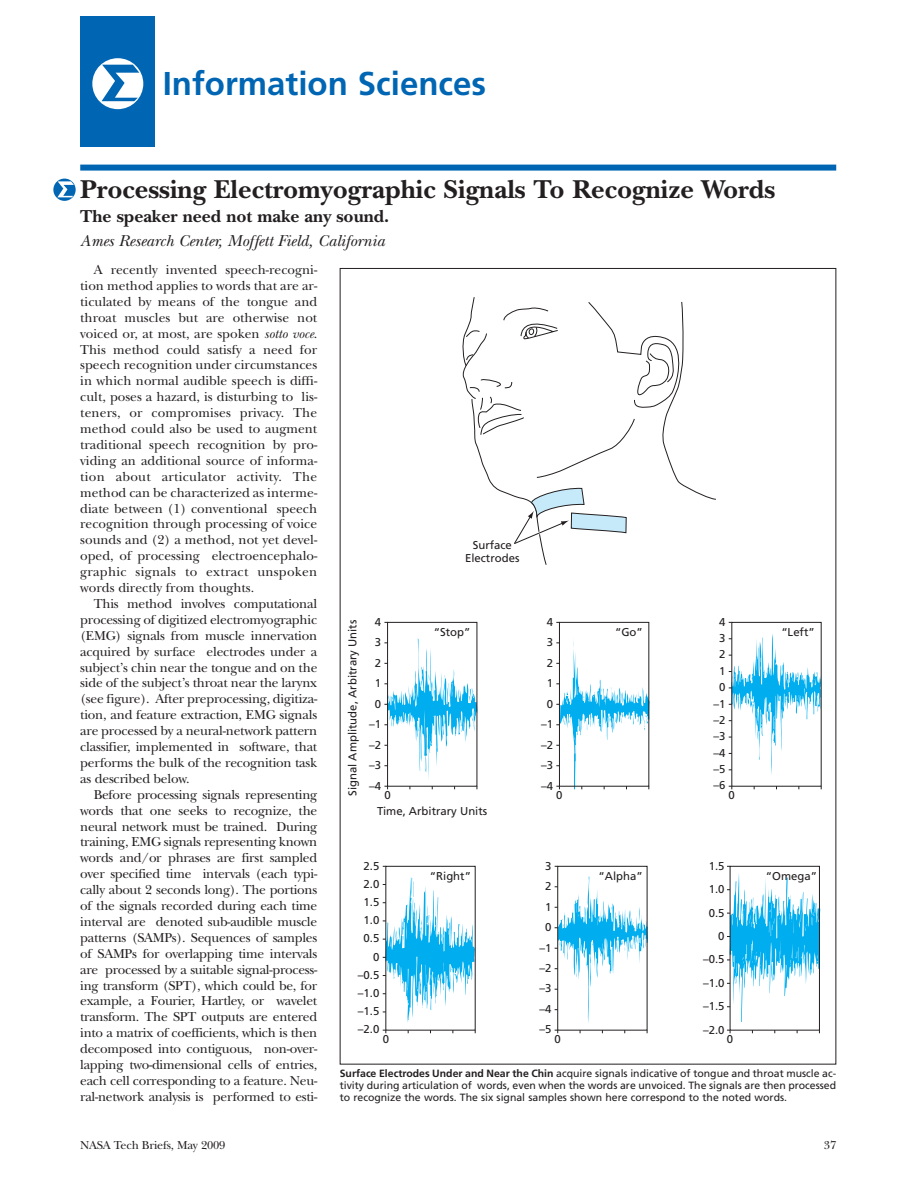
<style>
.page{position:relative;width:918px;height:1188px;background:#fff}
.page>*{position:absolute;margin:0;border:0;box-sizing:border-box;transform-origin:0 0}
.t1{font:700 33px "Frutiger";color:#0066b3}
.t2{font:700 27px "New Baskerville";color:#231f20}
.t3{font:700 18px "New Baskerville";color:#231f20}
.t4{font:italic 16.5px "New Baskerville";color:#231f20}
.t5{font:13.5px/15.9px "New Baskerville";letter-spacing:-.015em;color:#231f20;text-align:justify}
.t6{font:12px "New Baskerville";letter-spacing:-.015em;color:#231f20}
.t7{font:11.4px/20.5px "Frutiger";color:#231f20;text-align:justify}
.t8{font:10.5px/12px "Frutiger";color:#231f20;text-align:justify}
.s1{font-style:italic}
.s2{font-weight:700}
</style>
<div class="page">
<div style="left:80px;top:16px;width:75px;height:131px;background:#0066b3"></div>
<svg style="left:92px;top:58px;width:51px;height:51px"></svg>
<svg style="left:102px;top:65px;width:37px;height:36px"></svg>
<div style="left:80px;top:165px;width:756px;height:6px;background:#0066b3"></div>
<svg style="left:53px;top:179px;width:23px;height:22px"></svg>
<svg style="left:57px;top:181px;width:17px;height:16px"></svg>
<svg style="left:462px;top:297px;width:254px;height:268px"></svg>
<div style="left:387px;top:622px;width:90px;height:165px;border:1px solid #231f20"></div>
<svg style="left:384px;top:638px;width:94px;height:142px"></svg>
<svg style="left:556px;top:637px;width:94px;height:153px"></svg>
<div style="left:731px;top:622px;width:91px;height:165px;border:1px solid #231f20"></div>
<svg style="left:729px;top:634px;width:93px;height:142px"></svg>
<div style="left:557px;top:866px;width:91px;height:165px;border:1px solid #231f20"></div>
<svg style="left:555px;top:877px;width:93px;height:147px"></svg>
<div style="left:730px;top:866px;width:90px;height:165px;border:1px solid #231f20"></div>
<svg style="left:727px;top:873px;width:93px;height:149px"></svg>
<div style="left:385px;top:866px;width:91px;height:165px;border:1px solid #231f20"></div>
<svg style="left:383px;top:877px;width:93px;height:145px"></svg>
<h1 class="t1" style="left:163px;top:70px;width:325px">Information Sciences</h1>
<h2 class="t2" style="left:80px;top:179px;width:696px">Processing Electromyographic Signals To Recognize Words</h2>
<h3 class="t3" style="left:80px;top:209px;width:311px">The speaker need not make any sound.</h3>
<p class="t4" style="left:80px;top:235px;width:306px">Ames Research Center, Moffett Field, California</p>
<p class="t5" style="left:80px;top:263px;width:239px;text-indent:14px">A recently invented speech-recogni&shy;tion method applies to words that are ar&shy;ticulated by means of the tongue and throat muscles but are otherwise not voiced or, at most, are spoken <span class="s1">sotto voce</span>.<br>This method could satisfy a need for speech recognition under circumstances in which normal audible speech is diffi&shy;cult, poses a hazard, is disturbing to lis&shy;teners, or compromises privacy. The method could also be used to augment traditional speech recognition by pro&shy;viding an additional source of informa&shy;tion about articulator activity. The method can be characterized as interme&shy;diate between (1) conventional speech recognition through processing of voice sounds and (2) a method, not yet devel&shy;oped, of processing electroencephalo&shy;graphic signals to extract unspoken words directly from thoughts.</p>
<p class="t5" style="left:80px;top:597px;width:239px;text-indent:14px">This method involves computational processing of digitized electromyographic (EMG) signals from muscle innervation acquired by surface electrodes under a subject’s chin near the tongue and on the side of the subject’s throat near the larynx (see figure). After preprocessing, digitiza&shy;tion, and feature extraction, EMG signals are processed by a neural-network pattern classifier, implemented in software, that performs the bulk of the recognition task as described below.</p>
<p class="t5" style="left:80px;top:788px;width:239px;text-indent:14px">Before processing signals representing words that one seeks to recognize, the neural network must be trained. During training, EMG signals representing known words and/or phrases are first sampled over specified time intervals (each typi&shy;cally about 2 seconds long). The portions of the signals recorded during each time interval are denoted sub-audible muscle patterns (SAMPs). Sequences of samples of SAMPs for overlapping time intervals are processed by a suitable signal-process&shy;ing transform (SPT), which could be, for example, a Fourier, Hartley, or wavelet transform. The SPT outputs are entered into a matrix of coefficients, which is then decomposed into contiguous, non-over&shy;lapping two-dimensional cells of entries, each cell corresponding to a feature. Neu&shy;ral-network analysis is performed to esti-</p>
<p class="t7" style="left:465px;top:540px;width:56px;line-height:13px;text-align:center">Surface<br>Electrodes</p>
<p class="t7" style="left:343px;top:796px;width:178px;rotate:-90deg">Signal Amplitude, Arbitrary Units</p>
<p class="t7" style="left:375px;top:612px;width:8px">4<br>3<br>2<br>1<br>0</p>
<p class="t7" style="left:369px;top:715px;width:14px">–1 –2 –3 –4</p>
<p class="t7" style="left:384px;top:786px;width:8px">0</p>
<p class="t7" style="left:434px;top:622px;width:38px">“Stop”</p>
<p class="t7" style="left:547px;top:612px;width:8px">4<br>3<br>2<br>1<br>0</p>
<p class="t7" style="left:541px;top:715px;width:14px">–1 –2 –3 –4</p>
<p class="t7" style="left:556px;top:786px;width:8px">0</p>
<p class="t7" style="left:377px;top:801px;width:112px">Time, Arbitrary Units</p>
<p class="t7" style="left:358px;top:857px;width:23px;line-height:18.1px;text-align:right">2.5<br>2.0<br>1.5<br>1.0<br>0.5<br>0 –0.5 –1.0 –1.5 –2.0</p>
<p class="t7" style="left:383px;top:1030px;width:8px">0</p>
<p class="t7" style="left:430px;top:866px;width:43px">“Right”</p>
<p class="t7" style="left:545px;top:856px;width:8px">3<br>2<br>1<br>0</p>
<p class="t7" style="left:539px;top:938px;width:14px">–1 –2 –3 –4 –5</p>
<p class="t7" style="left:555px;top:1030px;width:8px">0</p>
<p class="t7" style="left:615px;top:622px;width:29px">“Go”</p>
<p class="t7" style="left:713px;top:614px;width:14px;line-height:16.4px;text-align:center">4<br>3<br>2<br>1<br>0 –1 –2 –3 –4 –5 –6</p>
<p class="t7" style="left:729px;top:786px;width:8px">0</p>
<p class="t7" style="left:599px;top:866px;width:46px">“Alpha”</p>
<p class="t7" style="left:703px;top:855px;width:23px;line-height:23.4px;text-align:right">1.5<br>1.0<br>0.5<br>0 –0.5 –1.0 –1.5 –2.0</p>
<p class="t7" style="left:727px;top:1030px;width:8px">0</p>
<p class="t7" style="left:781px;top:622px;width:35px">“Left”</p>
<p class="t7" style="left:766px;top:866px;width:53px">“Omega”</p>
<p class="t8" style="left:340px;top:1068px;width:498px"><span class="s2">Surface Electrodes Under and Near the Chin</span> acquire signals indicative of tongue and throat muscle ac&shy;tivity during articulation of words, even when the words are unvoiced. The signals are then processed to recognize the words. The six signal samples shown here correspond to the noted words.</p>
<p class="t6" style="left:80px;top:1140px;width:147px">NASA Tech Briefs, May 2009</p>
<p class="t6" style="left:824px;top:1140px;width:14px">37</p>
</div>
